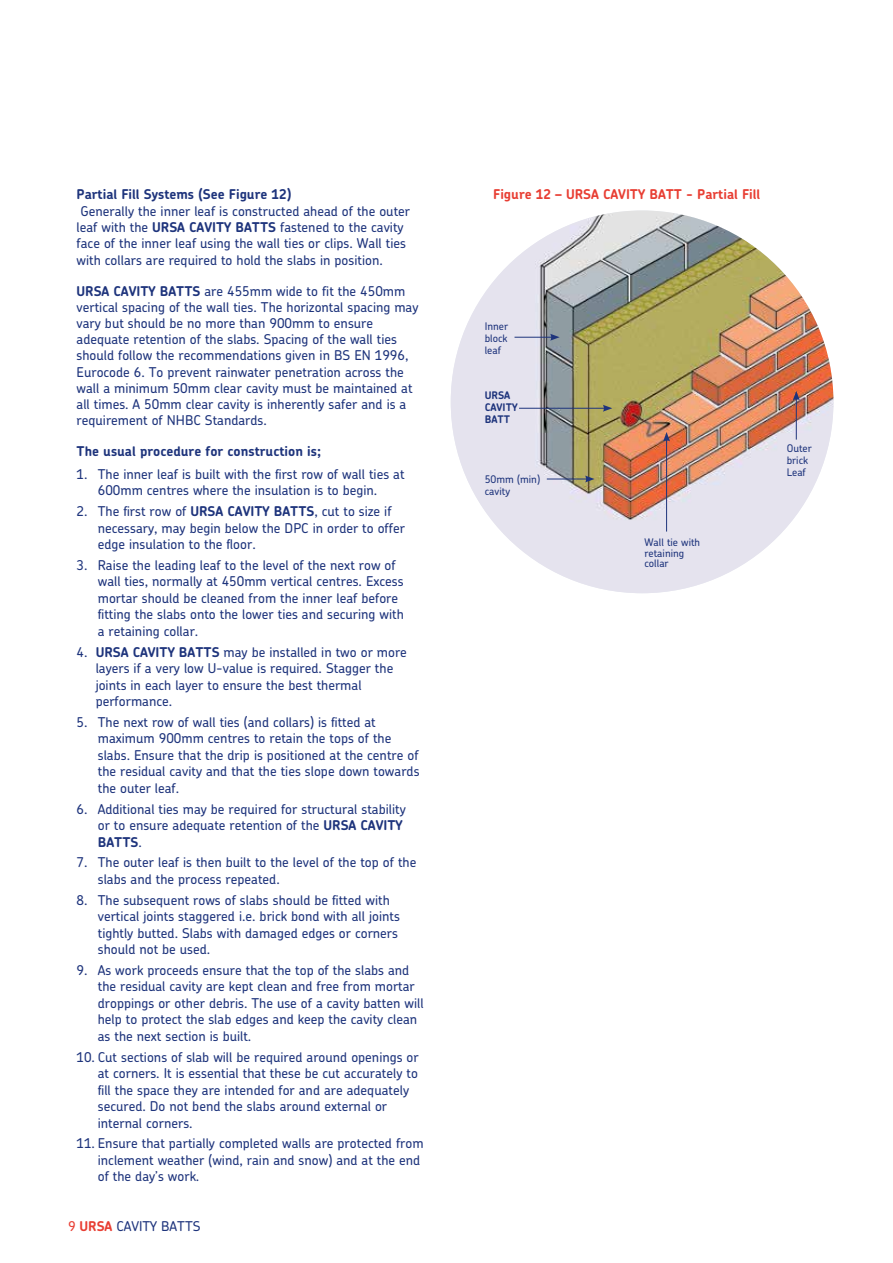
<style>
.page{position:relative;width:893px;height:1263px;background:#fff}
.page>*{position:absolute;margin:0;border:0;box-sizing:border-box;transform-origin:0 0}
.t1{font:500 13.5px/16.5px "Chevin Pro";color:#1e347c}
.t2{font:700 13.5px "Chevin Pro";color:#1e347c}
.t3{font:700 13.5px "Chevin Pro";color:#e83e33}
.t4{font:500 10.5px/12px "Chevin Pro";color:#1e347c}
.t5{font:700 10.5px/12px "Chevin Pro";color:#1e347c}
.s1{font-weight:700}
.s2{color:#e83e33}
.s3{font-weight:700;color:#e83e33}
</style>
<div class="page">
<img style="left:451px;top:210px;width:382px;height:383px;border-radius:191px">
<hr style="left:514px;top:337px;width:39px;height:1px;background:#1e347c">
<svg style="left:550px;top:334px;width:10px;height:7px"></svg>
<hr style="left:796px;top:398px;width:1px;height:42px;background:#1e347c">
<svg style="left:793px;top:391px;width:7px;height:9px"></svg>
<hr style="left:666px;top:439px;width:1px;height:92px;background:#1e347c">
<svg style="left:663px;top:432px;width:7px;height:9px"></svg>
<hr style="left:519px;top:408px;width:86px;height:1px;background:#1e347c">
<svg style="left:603px;top:405px;width:9px;height:7px"></svg>
<hr style="left:547px;top:479px;width:40px;height:1px;background:#1e347c">
<svg style="left:585px;top:475px;width:10px;height:7px"></svg>
<p class="t2" style="left:77px;top:187px;width:216px">Partial Fill Systems (See Figure 12)</p>
<p class="t1" style="left:77px;top:202px;width:335px">Generally the inner leaf is constructed ahead of the outer leaf with the <span class="s1">URSA CAVITY BATTS</span> fastened to the cavity face of the inner leaf using the wall ties or clips. Wall ties with collars are required to hold the slabs in position.</p>
<p class="t1" style="left:77px;top:283px;width:343px;line-height:16px"><span class="s1">URSA CAVITY BATTS</span> are 455mm wide to fit the 450mm vertical spacing of the wall ties. The horizontal spacing may vary but should be no more than 900mm to ensure adequate retention of the slabs. Spacing of the wall ties should follow the recommendations given in BS EN 1996, Eurocode 6. To prevent rainwater penetration across the wall a minimum 50mm clear cavity must be maintained at all times. A 50mm clear cavity is inherently safer and is a requirement of NHBC Standards.</p>
<p class="t2" style="left:77px;top:444px;width:246px">The usual procedure for construction is;</p>
<p class="t1" style="left:77px;top:465px;width:329px;text-align:center">1. The inner leaf is built with the first row of wall ties at<br>600mm centres where the insulation is to begin.</p>
<p class="t1" style="left:98px;top:502px;width:309px;text-indent:-21px">2. The first row of <span class="s1">URSA CAVITY BATTS</span>, cut to size if necessary, may begin below the DPC in order to offer edge insulation to the floor.</p>
<p class="t1" style="left:98px;top:556px;width:308px;text-indent:-21px">3. Raise the leading leaf to the level of the next row of wall ties, normally at 450mm vertical centres. Excess mortar should be cleaned from the inner leaf before fitting the slabs onto the lower ties and securing with a retaining collar.</p>
<p class="t1" style="left:96px;top:643px;width:313px;text-indent:-19px">4. <span class="s1">URSA CAVITY BATTS</span> may be installed in two or more layers if a very low U-value is required. Stagger the joints in each layer to ensure the best thermal performance.</p>
<p class="t1" style="left:98px;top:713px;width:323px;text-indent:-21px">5. The next row of wall ties (and collars) is fitted at maximum 900mm centres to retain the tops of the slabs. Ensure that the drip is positioned at the centre of the residual cavity and that the ties slope down towards the outer leaf.</p>
<p class="t1" style="left:98px;top:800px;width:310px;text-indent:-21px">6. Additional ties may be required for structural stability or to ensure adequate retention of the <span class="s1">URSA CAVITY<br>BATTS</span>.</p>
<p class="t1" style="left:98px;top:854px;width:320px;text-indent:-21px">7. The outer leaf is then built to the level of the top of the slabs and the process repeated.</p>
<p class="t1" style="left:98px;top:891px;width:304px;text-indent:-21px">8. The subsequent rows of slabs should be fitted with vertical joints staggered i.e. brick bond with all joints tightly butted. Slabs with damaged edges or corners should not be used.</p>
<p class="t1" style="left:98px;top:961px;width:327px;text-indent:-21px">9. As work proceeds ensure that the top of the slabs and the residual cavity are kept clean and free from mortar droppings or other debris. The use of a cavity batten will help to protect the slab edges and keep the cavity clean as the next section is built.</p>
<p class="t1" style="left:98px;top:1048px;width:322px;text-indent:-21px">10. Cut sections of slab will be required around openings or at corners. It is essential that these be cut accurately to fill the space they are intended for and are adequately secured. Do not bend the slabs around external or internal corners.</p>
<p class="t1" style="left:98px;top:1135px;width:327px;text-indent:-21px">11. Ensure that partially completed walls are protected from inclement weather (wind, rain and snow) and at the end of the day’s work.</p>
<p class="t1" style="left:68px;top:1218px;width:134px"><span class="s2">9</span> <span class="s3">URSA</span> CAVITY BATTS</p>
<p class="t3" style="left:493px;top:187px;width:269px">Figure 12 – URSA CAVITY BATT - Partial Fill</p>
<p class="t4" style="left:485px;top:319px;width:25px;text-align:justify">Inner block leaf</p>
<p class="t5" style="left:485px;top:389px;width:34px">URSA<br>CAVITY<br>BATT</p>
<p class="t4" style="left:485px;top:473px;width:57px">50mm (min) cavity</p>
<p class="t4" style="left:644px;top:537px;width:57px;line-height:10.5px">Wall tie with retaining collar</p>
<p class="t4" style="left:787px;top:442px;width:27px">Outer brick<br>Leaf</p>
</div>
